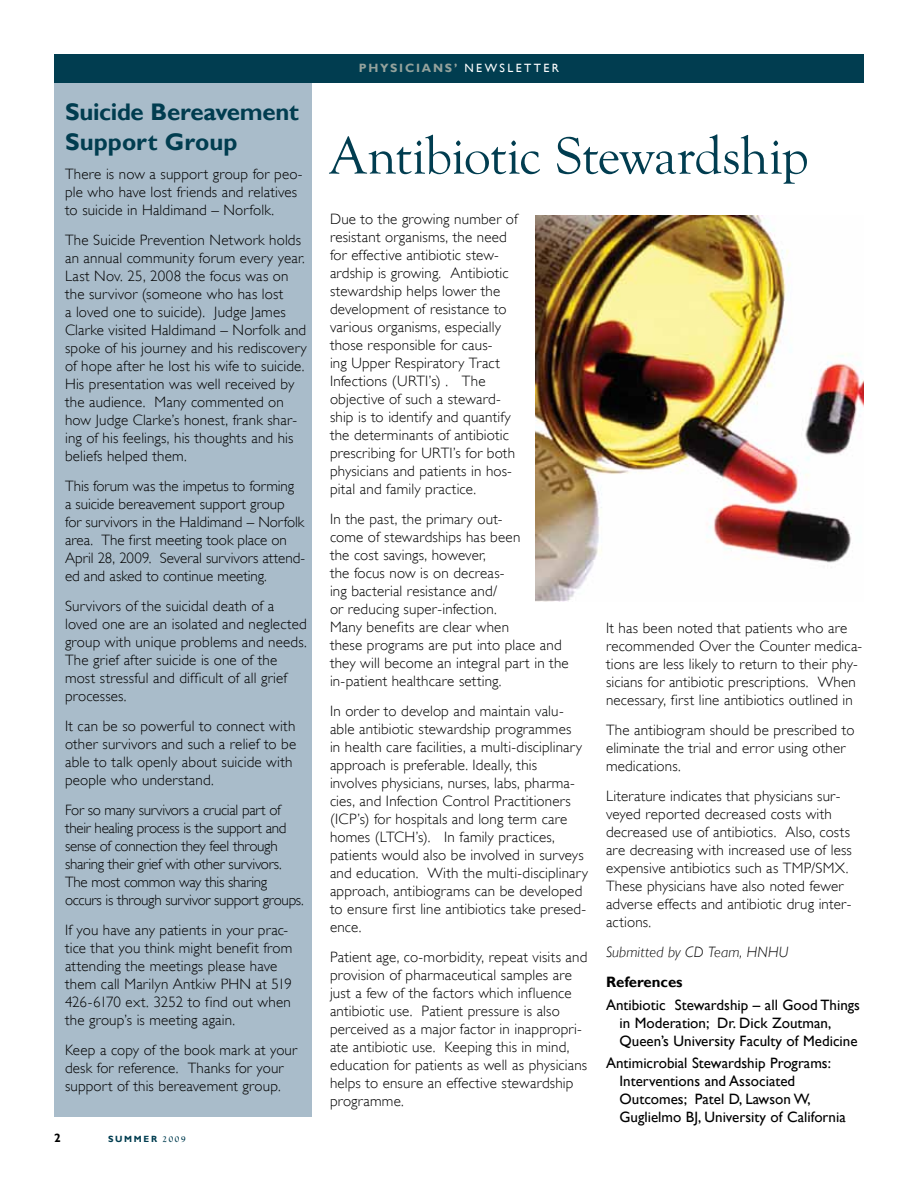
<style>
.page{position:relative;width:918px;height:1188px;background:#fff}
.page>*{position:absolute;margin:0;border:0;box-sizing:border-box;transform-origin:0 0}
.t1{font:54px "Goudy Old Style T";letter-spacing:-.015em;color:#013d50}
.t2{font:700 24px/30px "Gill Sans";color:#013d50}
.t3{font:300 15px/18px "Gill Sans";letter-spacing:.01em;color:#000}
.t4{font:15px/18px "Gill Sans";color:#000}
.t5{font:300 15px/18px "Gill Sans";letter-spacing:-.02em;color:#000}
.t6{font:italic 300 15px "Gill Sans";letter-spacing:.01em;color:#000}
.t7{font:700 15px "Gill Sans";color:#000}
.t8{font:700 12px "Gill Sans";letter-spacing:.15em;color:#94a29c}
.t9{font:700 12px "Gill Sans";color:#000}
.t10{font:12px "Gill Sans";color:#fff}
.t11{font:700 9px "Gill Sans";letter-spacing:.19em;color:#013d50}
.s1{font-family:"Goudy Old Style T"}
.s2{font-weight:400;color:#fff}
</style>
<div class="page">
<div style="left:54px;top:77px;width:258px;height:1040px;background:#a9bcca"></div>
<div style="left:54px;top:54px;width:810px;height:28px;background:#013d50"></div>
<img style="left:535px;top:215px;width:329px;height:387px">
<h2 class="t2" style="left:65px;top:98px;width:235px">Suicide Bereavement<br>Support Group</h2>
<p class="t3" style="left:65px;top:164px;width:239px">There is now a support group for peo&shy;ple who have lost friends and relatives to suicide in Haldimand – Norfolk.</p>
<p class="t3" style="left:65px;top:230px;width:243px">The Suicide Prevention Network holds an annual community forum every year.<br>Last Nov. 25, 2008 the focus was on the survivor (someone who has lost<br>a loved one to suicide). Judge James Clarke visited Haldimand – Norfolk and spoke of his journey and his rediscovery of hope after he lost his wife to suicide.<br>His presentation was well received by the audience. Many commented on how Judge Clarke’s honest, frank shar&shy;ing of his feelings, his thoughts and his beliefs helped them.</p>
<p class="t3" style="left:65px;top:476px;width:242px">This forum was the impetus to forming<br>a suicide bereavement support group<br>for survivors in the Haldimand – Norfolk area. The first meeting took place on April 28, 2009. Several survivors attend&shy;ed and asked to continue meeting.</p>
<p class="t3" style="left:65px;top:596px;width:243px">Survivors of the suicidal death of a loved one are an isolated and neglected group with unique problems and needs.<br>The grief after suicide is one of the most stressful and difficult of all grief processes.</p>
<p class="t3" style="left:65px;top:716px;width:233px">It can be so powerful to connect with other survivors and such a relief to be able to talk openly about suicide with people who understand.</p>
<p class="t5" style="left:65px;top:800px;width:240px">For so many survivors a crucial part of their healing process is the support and sense of connection they feel through sharing their grief with other survivors.<br>The most common way this sharing occurs is through survivor support groups.</p>
<p class="t3" style="left:65px;top:920px;width:229px">If you have any patients in your prac&shy;tice that you think might benefit from attending the meetings please have them call Marilyn Antkiw PHN at 519<br>426-6170 ext. 3252 to find out when the group’s is meeting again.</p>
<p class="t3" style="left:65px;top:1040px;width:234px">Keep a copy of the book mark at your desk for reference. Thanks for your support of this bereavement group.</p>
<p class="t9" style="left:54px;top:1131px;width:8px">2</p>
<p class="t11" style="left:108px;top:1134px;width:79px">s ummer <span class="s1">2009</span></p>
<p class="t8" style="left:359px;top:61px;width:117px">Physicians’ <span class="s2">newslette</span></p>
<p class="t10" style="left:552px;top:61px;width:9px">r</p>
<h1 class="t1" style="left:330px;top:126px;width:480px">Antibiotic Stewardship</h1>
<p class="t3" style="left:330px;top:210px;width:189px">Due to the growing number of resistant organisms, the need for effective antibiotic stew&shy;ardship is growing. Antibiotic stewardship helps lower the development of resistance to various organisms, especially those responsible for caus-<br>ing Upper Respiratory Tract<br>Infections (URTI’s) . The objective of such a steward&shy;ship is to identify and quantify the determinants of antibiotic prescribing for URTI’s for both physicians and patients in hos&shy;pital and family practice.</p>
<p class="t3" style="left:330px;top:510px;width:240px">In the past, the primary out-<br>come of stewardships has been<br>the cost savings, however,<br>the focus now is on decreas-<br>ing bacterial resistance and/<br>or reducing super-infection.<br>Many benefits are clear when<br>these programs are put into place and they will become an integral part in the in-patient healthcare setting.</p>
<p class="t3" style="left:330px;top:702px;width:259px">In order to develop and maintain valu&shy;able antibiotic stewardship programmes<br>in health care facilities, a multi-disciplinary approach is preferable. Ideally, this<br>involves physicians, nurses, labs, pharma&shy;cies, and Infection Control Practitioners (ICP’s) for hospitals and long term care homes (LTCH’s). In family practices, patients would also be involved in surveys and education. With the multi-disciplinary approach, antibiograms can be developed to ensure first line antibiotics take presed&shy;ence.</p>
<p class="t3" style="left:330px;top:948px;width:259px">Patient age, co-morbidity, repeat visits and provision of pharmaceutical samples are just a few of the factors which influence antibiotic use. Patient pressure is also perceived as a major factor in inappropri&shy;ate antibiotic use. Keeping this in mind, education for patients as well as physicians helps to ensure an effective stewardship programme.</p>
<p class="t3" style="left:606px;top:619px;width:258px">It has been noted that patients who are recommended Over the Counter medica&shy;tions are less likely to return to their phy&shy;sicians for antibiotic prescriptions. When necessary, first line antibiotics outlined in</p>
<p class="t3" style="left:606px;top:721px;width:250px">The antibiogram should be prescribed to eliminate the trial and error using other medications.</p>
<p class="t3" style="left:606px;top:787px;width:247px">Literature indicates that physicians sur&shy;veyed reported decreased costs with decreased use of antibiotics. Also, costs are decreasing with increased use of less expensive antibiotics such as TMP/SMX.<br>These physicians have also noted fewer adverse effects and antibiotic drug inter&shy;actions.</p>
<p class="t6" style="left:606px;top:944px;width:184px">Submitted by CD Team, HNHU</p>
<p class="t7" style="left:606px;top:973px;width:78px">References</p>
<p class="t4" style="left:620px;top:996px;width:242px;text-indent:-14px">Antibiotic Stewardship – all Good Things in Moderation; Dr. Dick Zoutman,<br>Queen’s University Faculty of Medicine</p>
<p class="t4" style="left:620px;top:1055px;width:228px;text-indent:-14px">Antimicrobial Stewardship Programs:<br>Interventions and Associated Outcomes; Patel D, Lawson W, Guglielmo BJ, University of California</p>
</div>
